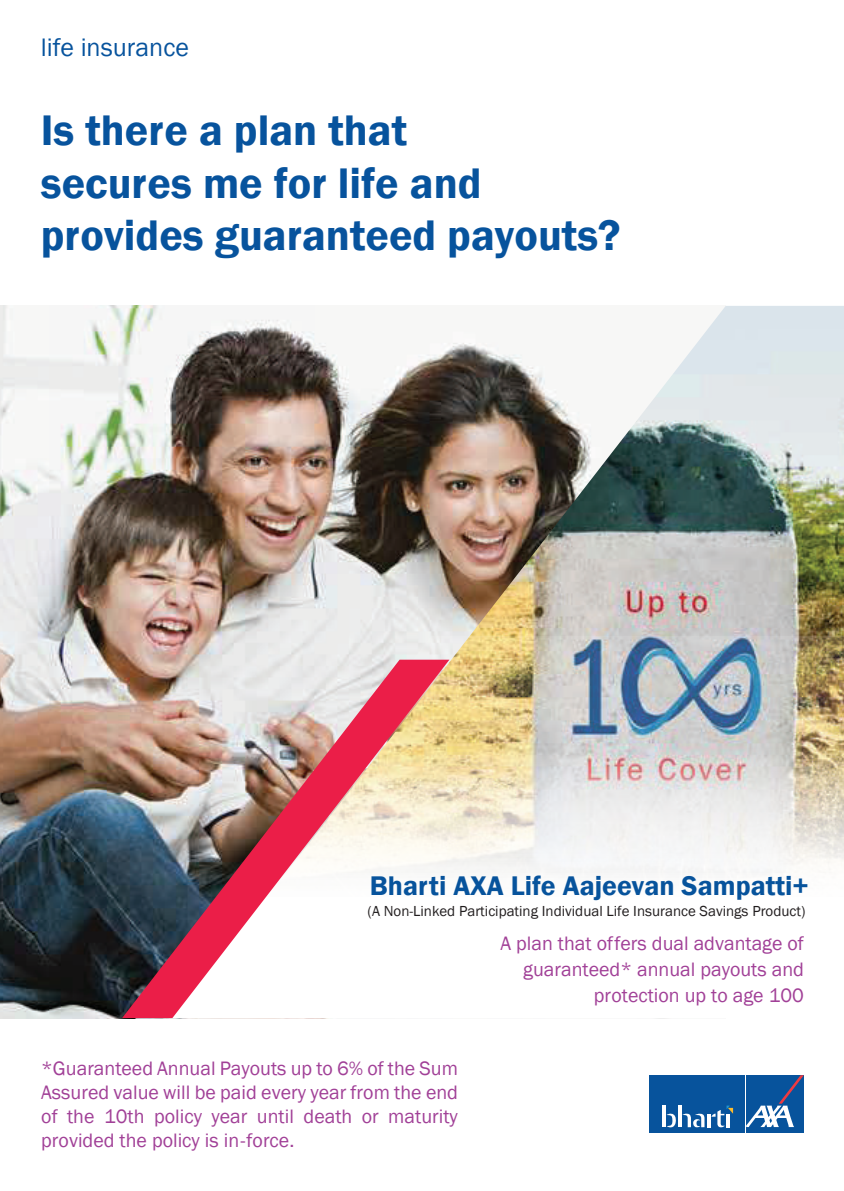
<style>
.page{position:relative;width:844px;height:1191px;background:#fff}
.page>*{position:absolute;margin:0;border:0;box-sizing:border-box;transform-origin:0 0}
.t1{font:600 44px/52.8px "Franklin Gothic";color:#07539d}
.t2{font:600 27.8px "Franklin Gothic";color:#07539c}
.t3{font:26px "Franklin Gothic";color:#07539d}
.t4{font:20px/24px "Franklin Gothic";color:#a14097;text-align:right}
.t5{font:15px "Franklin Gothic";color:#211d1e}
</style>
<div class="page">
<img style="left:0;top:306px;width:216px;height:712px">
<img style="left:216px;top:306px;width:627px;height:330px">
<img style="left:135px;top:636px;width:708px;height:383px">
<img style="left:122px;top:660px;width:327px;height:358px">
<div style="left:746px;top:1075px;width:57px;height:58px;background:#07539c"></div>
<div style="left:649px;top:1075px;width:95px;height:58px;background:#07539c"></div>
<svg style="left:746px;top:1075px;width:57px;height:52px"></svg>
<hr style="left:662px;top:1106px;width:3px;height:21px;background:#fff">
<hr style="left:678px;top:1106px;width:3px;height:21px;background:#fff">
<svg style="left:666px;top:1113px;width:10px;height:15px"></svg>
<svg style="left:682px;top:1105px;width:51px;height:23px"></svg>
<h3 class="t3" style="left:41px;top:31px;width:150px">life insurance</h3>
<h1 class="t1" style="left:41px;top:104px;width:581px">Is there a plan that<br>secures me for life and provides guaranteed payouts?</h1>
<h2 class="t2" style="left:370px;top:868px;width:440px">Bharti AXA Life Aajeevan Sampatti+</h2>
<p class="t5" style="left:367px;top:901px;width:439px">(A Non-Linked Participating Individual Life Insurance Savings Product)</p>
<p class="t4" style="left:41px;top:1057px;width:418px;text-align:justify">*Guaranteed Annual Payouts up to 6% of the Sum Assured value will be paid every year from the end of the 10th policy year until death or maturity provided the policy is in-force.</p>
<p class="t4" style="left:500px;top:931px;width:305px;line-height:26px">A plan that offers dual advantage of guaranteed* annual payouts and protection up to age 100</p>
</div>
